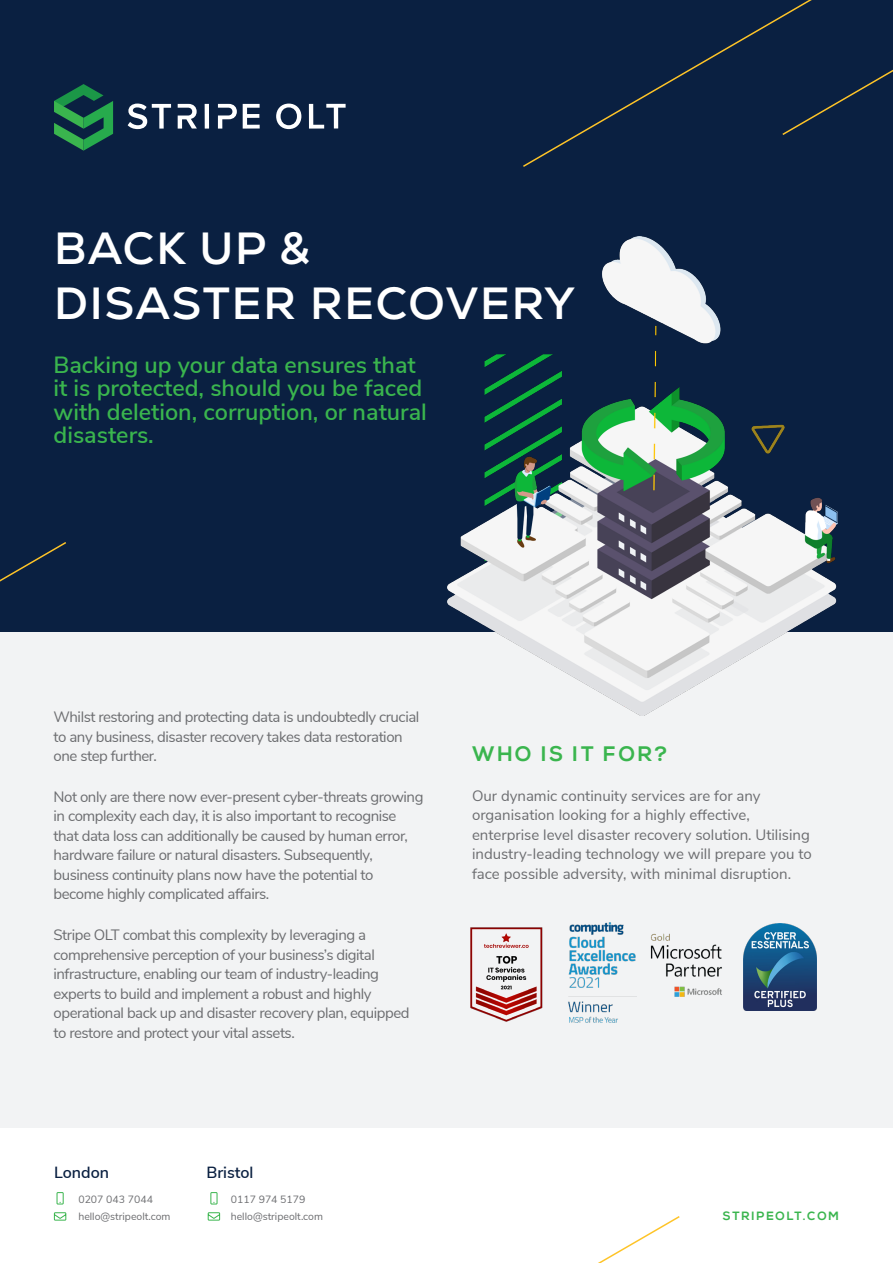
<style>
.page{position:relative;width:893px;height:1263px;background:#fff}
.page>*{position:absolute;margin:0;border:0;box-sizing:border-box;transform-origin:0 0}
.t1{font:700 45px "Nexa";letter-spacing:.04em;color:#fff}
.t2{font:600 23.4px/23.4px "Nunito Sans";color:#3ab54e}
.t3{font:700 21px "Nexa";letter-spacing:.13em;color:#3ab54e}
.t4{font:600 16.2px "Nunito Sans";color:#0a2041}
.t5{font:15px/19.5px "Nunito Sans";letter-spacing:-.03em;color:#6c6d70}
.t6{font:15px/19.5px "Nunito Sans";color:#6c6d70}
.t7{font:700 12px "Nexa";letter-spacing:.15em;color:#3ab54e}
.t8{font:10.5px "Nunito Sans";color:#6c6d70}
</style>
<div class="page">
<div style="left:0;top:632px;width:893px;height:496px;background:#f2f3f4"></div>
<div style="left:0;top:0;width:893px;height:631px;background:#0a2041"></div>
<svg style="left:0;top:542px;width:68px;height:90px"></svg>
<svg style="left:523px;top:16px;width:258px;height:151px"></svg>
<svg style="left:781px;top:0;width:112px;height:135px"></svg>
<div style="left:57px;top:1192px;width:7px;height:12px;border:1px solid #3ab54e"></div>
<svg style="left:207px;top:1212px;width:473px;height:51px"></svg>
<svg style="left:53px;top:1212px;width:14px;height:9px"></svg>
<div style="left:211px;top:1192px;width:6px;height:12px;border:1px solid #3ab54e"></div>
<svg style="left:54px;top:84px;width:59px;height:67px"></svg>
<svg style="left:276px;top:104px;width:25px;height:25px"></svg>
<svg style="left:309px;top:104px;width:37px;height:25px"></svg>
<svg style="left:128px;top:104px;width:43px;height:25px"></svg>
<hr style="left:205px;top:104px;width:4px;height:25px;background:#fff">
<svg style="left:243px;top:104px;width:17px;height:25px"></svg>
<svg style="left:178px;top:104px;width:19px;height:25px"></svg>
<svg style="left:218px;top:104px;width:19px;height:25px"></svg>
<img style="left:447px;top:237px;width:390px;height:478px">
<img style="left:650px;top:933px;width:72px;height:64px">
<img style="left:744px;top:923px;width:72px;height:87px">
<img style="left:470px;top:922px;width:167px;height:101px">
<p class="t1" style="left:54px;top:220px;width:257px">BACK UP &amp;</p>
<p class="t1" style="left:54px;top:275px;width:523px">DISASTER RECOVERY</p>
<p class="t2" style="left:54px;top:352px;width:375px">Backing up your data ensures that it is protected, should you be faced with deletion, corruption, or natural disasters.</p>
<p class="t5" style="left:54px;top:706px;width:367px">Whilst restoring and protecting data is undoubtedly crucial to any business, disaster recovery takes data restoration one step further.</p>
<p class="t5" style="left:54px;top:786px;width:371px">Not only are there now ever-present cyber-threats growing in complexity each day, it is also important to recognise that data loss can additionally be caused by human error, hardware failure or natural disasters. Subsequently, business continuity plans now have the potential to become highly complicated affairs.</p>
<p class="t5" style="left:54px;top:924px;width:358px">Stripe OLT combat this complexity by leveraging a comprehensive perception of your business’s digital infrastructure, enabling our team of industry-leading experts to build and implement a robust and highly operational back up and disaster recovery plan, equipped to restore and protect your vital assets.</p>
<p class="t3" style="left:472px;top:741px;width:197px">WHO IS IT FOR?</p>
<p class="t6" style="left:472px;top:785px;width:341px">Our dynamic continuity services are for any organisation looking for a highly effective, enterprise level disaster recovery solution. Utilising industry-leading technology we will prepare you to face possible adversity, with minimal disruption.</p>
<p class="t4" style="left:54px;top:1160px;width:57px">London</p>
<p class="t8" style="left:78px;top:1191px;width:76px">0207 043 7044</p>
<p class="t8" style="left:78px;top:1209px;width:94px">hello@stripeolt.com</p>
<p class="t4" style="left:206px;top:1160px;width:49px">Bristol</p>
<p class="t8" style="left:231px;top:1191px;width:76px">0117 974 5179</p>
<p class="t8" style="left:231px;top:1209px;width:94px">hello@stripeolt.com</p>
<p class="t7" style="left:723px;top:1209px;width:118px">STRIPEOLT.COM</p>
</div>
